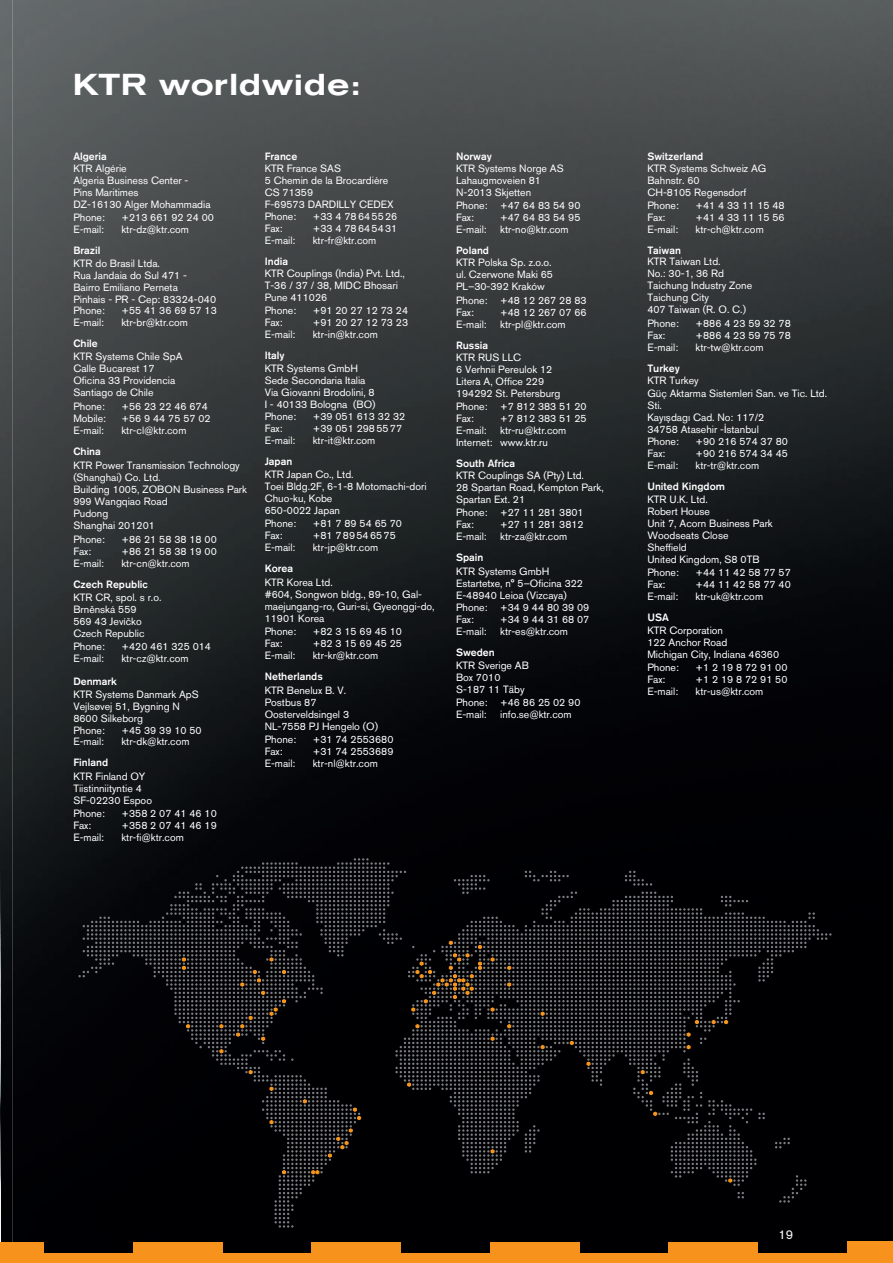
<style>
.page{position:relative;width:893px;height:1263px;background:#fff}
.page>*{position:absolute;margin:0;border:0;box-sizing:border-box;transform-origin:0 0}
.t1{font:500 expanded 30px "Akzidenz Grotesk Pro";letter-spacing:.02em;color:#fff}
.t2{font:12.75px "Akzidenz Grotesk Pro";color:#fff}
.t3{font:10.5px/12px "Akzidenz Grotesk Pro";color:#fff}
.t4{font:500 10.5px "Akzidenz Grotesk Pro";color:#fff}
</style>
<div class="page">
<img style="left:13px;top:0;width:880px;height:1253px">
<div style="left:847px;top:1242px;width:46px;height:21px;background:#f7931d"></div>
<div style="left:0;top:1253px;width:893px;height:10px;background:#f7931d"></div>
<div style="left:0;top:1243px;width:44px;height:20px;background:#f7931d"></div>
<div style="left:133px;top:1243px;width:89px;height:20px;background:#f7931d"></div>
<div style="left:312px;top:1243px;width:89px;height:20px;background:#f7931d"></div>
<div style="left:490px;top:1243px;width:89px;height:20px;background:#f7931d"></div>
<div style="left:669px;top:1243px;width:89px;height:20px;background:#f7931d"></div>
<svg style="left:78px;top:858px;width:754px;height:369px;background:#0b0b0d"></svg>
<img style="left:0;top:0;width:13px;height:1243px">
<img style="left:0;top:709px;width:1px;height:534px">
<h1 class="t1" style="left:73px;top:65px;width:289px">KTR worldwide:</h1>
<p class="t4" style="left:73px;top:149px;width:35px">Algeria</p>
<p class="t3" style="left:73px;top:162px;width:139px">KTR Algérie<br>Algeria Business Center -<br>Pins Maritimes<br>DZ-16130 Alger Mohammadia<br>Phone:<br>E-mail:</p>
<p class="t3" style="left:121px;top:211px;width:94px">+213 661 92 24 00 ktr-dz@ktr.com</p>
<p class="t4" style="left:73px;top:244px;width:29px">Brazil</p>
<p class="t3" style="left:73px;top:257px;width:144px">KTR do Brasil Ltda.<br>Rua Jandaia do Sul 471 -<br>Bairro Emiliano Perneta<br>Pinhais - PR - Cep: 83324-040<br>Phone:<br>E-mail:</p>
<p class="t3" style="left:121px;top:305px;width:97px">+55 41 36 69 57 13 ktr-br@ktr.com</p>
<p class="t4" style="left:73px;top:337px;width:26px">Chile</p>
<p class="t3" style="left:73px;top:350px;width:111px">KTR Systems Chile SpA<br>Calle Bucarest 17<br>Oficina 33 Providencia<br>Santiago de Chile</p>
<p class="t3" style="left:73px;top:401px;width:34px">Phone:<br>Mobile:<br>E-mail:</p>
<p class="t3" style="left:121px;top:401px;width:91px">+56 23 22 46 674 +56 9 44 75 57 02 ktr-cl@ktr.com</p>
<p class="t4" style="left:73px;top:445px;width:29px">China</p>
<p class="t3" style="left:73px;top:459px;width:175px">KTR Power Transmission Technology (Shanghai) Co. Ltd.<br>Building 1005, ZOBON Business Park<br>999 Wangqiao Road<br>Pudong<br>Shanghai 201201</p>
<p class="t3" style="left:73px;top:533px;width:33px">Phone:<br>Fax:<br>E-mail:</p>
<p class="t3" style="left:121px;top:533px;width:97px;text-align:justify">+86 21 58 38 18 00 +86 21 58 38 19 00 ktr-cn@ktr.com</p>
<p class="t4" style="left:73px;top:577px;width:76px">Czech Republic</p>
<p class="t3" style="left:73px;top:591px;width:90px">KTR CR, spol. s r.o.<br>Brněnská 559<br>569 43 Jevíčko<br>Czech Republic</p>
<p class="t3" style="left:73px;top:640px;width:33px">Phone:<br>E-mail:</p>
<p class="t3" style="left:121px;top:640px;width:91px">+420 461 325 014 ktr-cz@ktr.com</p>
<p class="t4" style="left:73px;top:674px;width:45px">Denmark</p>
<p class="t3" style="left:73px;top:688px;width:127px">KTR Systems Danmark ApS<br>Vejlsøvej 51, Bygning N<br>8600 Silkeborg<br>Phone:</p>
<p class="t3" style="left:121px;top:724px;width:82px">+45 39 39 10 50</p>
<p class="t3" style="left:73px;top:735px;width:32px">E-mail:</p>
<p class="t3" style="left:121px;top:735px;width:69px">ktr-dk@ktr.com</p>
<p class="t4" style="left:73px;top:755px;width:36px">Finland</p>
<p class="t3" style="left:73px;top:770px;width:80px">KTR Finland OY<br>Tiistinniityntie 4<br>SF-02230 Espoo</p>
<p class="t3" style="left:73px;top:807px;width:33px">Phone:<br>Fax:<br>E-mail:</p>
<p class="t3" style="left:121px;top:807px;width:97px;text-align:justify">+358 2 07 41 46 10 +358 2 07 41 46 19 ktr-fi@ktr.com</p>
<p class="t4" style="left:265px;top:149px;width:34px">France</p>
<p class="t3" style="left:265px;top:163px;width:131px">KTR France SAS<br>5 Chemin de la Brocardière<br>CS 71359<br>F-69573 DARDILLY CEDEX<br>Phone:<br>Fax:<br>E-mail:</p>
<p class="t3" style="left:313px;top:210px;width:86px;text-align:justify">+33 4 78 64 55 26 +33 4 78 64 54 31 ktr-fr@ktr.com</p>
<p class="t4" style="left:265px;top:254px;width:25px">India</p>
<p class="t3" style="left:265px;top:267px;width:142px">KTR Couplings (India) Pvt. Ltd.,<br>T-36 / 37 / 38, MIDC Bhosari<br>Pune 411026<br>Phone:<br>Fax:<br>E-mail:</p>
<p class="t3" style="left:313px;top:305px;width:97px;text-align:justify">+91 20 27 12 73 24 +91 20 27 12 73 23 ktr-in@ktr.com</p>
<p class="t4" style="left:265px;top:349px;width:21px">Italy</p>
<p class="t3" style="left:265px;top:362px;width:112px">KTR Systems GmbH<br>Sede Secondaria Italia<br>Via Giovanni Brodolini, 8<br>I - 40133 Bologna (BO)<br>Phone:<br>Fax:<br>E-mail:</p>
<p class="t3" style="left:313px;top:410px;width:94px">+39 051 613 32 32 +39 051 298 55 77 ktr-it@ktr.com</p>
<p class="t4" style="left:265px;top:455px;width:29px">Japan</p>
<p class="t3" style="left:265px;top:469px;width:163px">KTR Japan Co., Ltd.<br>Toei Bldg.2F, 6-1-8 Motomachi-dori<br>Chuo-ku, Kobe<br>650-0022 Japan<br>Phone:<br>Fax:<br>E-mail:</p>
<p class="t3" style="left:313px;top:518px;width:91px">+81 7 89 54 65 70 +81 7 89 54 65 75 ktr-jp@ktr.com</p>
<p class="t4" style="left:265px;top:562px;width:30px">Korea</p>
<p class="t3" style="left:265px;top:576px;width:172px">KTR Korea Ltd.<br>#604, Songwon bldg., 89-10, Gal&shy;maejungang-ro, Guri-si, Gyeonggi-do,<br>11901 Korea</p>
<p class="t3" style="left:265px;top:626px;width:33px">Phone:<br>Fax:<br>E-mail:</p>
<p class="t3" style="left:313px;top:626px;width:91px;text-align:justify">+82 3 15 69 45 10 +82 3 15 69 45 25 ktr-kr@ktr.com</p>
<p class="t4" style="left:265px;top:670px;width:60px">Netherlands</p>
<p class="t3" style="left:265px;top:684px;width:115px">KTR Benelux B. V.<br>Postbus 87<br>Oosterveldsingel 3<br>NL-7558 PJ Hengelo (O)</p>
<p class="t3" style="left:265px;top:733px;width:33px">Phone:<br>Fax:<br>E-mail:</p>
<p class="t3" style="left:313px;top:733px;width:82px;text-align:justify">+31 74 2553680 +31 74 2553689 ktr-nl@ktr.com</p>
<p class="t4" style="left:456px;top:149px;width:37px">Norway</p>
<p class="t3" style="left:456px;top:162px;width:109px">KTR Systems Norge AS<br>Lahaugmoveien 81<br>N-2013 Skjetten<br>Phone:<br>Fax:<br>E-mail:</p>
<p class="t3" style="left:500px;top:199px;width:82px;text-align:justify">+47 64 83 54 90 +47 64 83 54 95 ktr-no@ktr.com</p>
<p class="t4" style="left:456px;top:243px;width:35px">Poland</p>
<p class="t3" style="left:456px;top:257px;width:99px">KTR Polska Sp. z.o.o. ul. Czerwone Maki 65<br>PL–30-392 Kraków</p>
<p class="t3" style="left:456px;top:294px;width:33px">Phone:<br>Fax:<br>E-mail:</p>
<p class="t3" style="left:500px;top:294px;width:88px;text-align:justify">+48 12 267 28 83 +48 12 267 07 66 ktr-pl@ktr.com</p>
<p class="t4" style="left:456px;top:339px;width:34px">Russia</p>
<p class="t3" style="left:456px;top:351px;width:106px">KTR RUS LLC<br>6 Verhnii Pereulok 12<br>Litera A, Office 229<br>194292 St. Petersburg<br>Phone:<br>Fax:<br>E-mail:<br>Internet:</p>
<p class="t3" style="left:500px;top:400px;width:88px">+7 812 383 51 20 +7 812 383 51 25 ktr-ru@ktr.com www.ktr.ru</p>
<p class="t4" style="left:456px;top:457px;width:61px">South Africa</p>
<p class="t3" style="left:456px;top:469px;width:149px">KTR Couplings SA (Pty) Ltd.<br>28 Spartan Road, Kempton Park,<br>Spartan Ext. 21<br>Phone:<br>Fax:<br>E-mail:</p>
<p class="t3" style="left:500px;top:507px;width:85px;text-align:justify">+27 11 281 3801 +27 11 281 3812 ktr-za@ktr.com</p>
<p class="t4" style="left:456px;top:551px;width:29px">Spain</p>
<p class="t3" style="left:456px;top:565px;width:129px">KTR Systems GmbH<br>Estartetxe, n° 5–Oficina 322<br>E-48940 Leioa (Vizcaya)<br>Phone:<br>Fax:<br>E-mail:</p>
<p class="t3" style="left:500px;top:601px;width:91px;text-align:justify">+34 9 44 80 39 09 +34 9 44 31 68 07 ktr-es@ktr.com</p>
<p class="t4" style="left:456px;top:645px;width:40px">Sweden</p>
<p class="t3" style="left:456px;top:659px;width:74px">KTR Sverige AB<br>Box 7010<br>S-187 11 Täby<br>Phone:<br>E-mail:</p>
<p class="t3" style="left:500px;top:696px;width:82px">+46 86 25 02 90 info.se@ktr.com</p>
<p class="t4" style="left:647px;top:149px;width:57px">Switzerland</p>
<p class="t3" style="left:647px;top:162px;width:121px">KTR Systems Schweiz AG<br>Bahnstr. 60<br>CH-8105 Regensdorf<br>Phone:<br>Fax:<br>E-mail:</p>
<p class="t3" style="left:695px;top:199px;width:91px;text-align:justify">+41 4 33 11 15 48 +41 4 33 11 15 56 ktr-ch@ktr.com</p>
<p class="t4" style="left:647px;top:243px;width:35px">Taiwan</p>
<p class="t3" style="left:647px;top:256px;width:106px">KTR Taiwan Ltd.<br>No.: 30-1, 36 Rd<br>Taichung Industry Zone<br>Taichung City<br>407 Taiwan (R. O. C.)</p>
<p class="t3" style="left:647px;top:317px;width:33px">Phone:<br>Fax:<br>E-mail:</p>
<p class="t3" style="left:695px;top:317px;width:97px;text-align:justify">+886 4 23 59 32 78 +886 4 23 59 75 78 ktr-tw@ktr.com</p>
<p class="t4" style="left:647px;top:362px;width:34px">Turkey</p>
<p class="t3" style="left:647px;top:375px;width:181px">KTR Turkey<br>Güç Aktarma Sistemleri San. ve Tic. Ltd.<br>Sti.<br>Kayışdagı Cad. No: 117/2<br>34758 Atasehir -İstanbul<br>Phone:<br>Fax:<br>E-mail:</p>
<p class="t3" style="left:695px;top:435px;width:94px;text-align:justify">+90 216 574 37 80 +90 216 574 34 45 ktr-tr@ktr.com</p>
<p class="t4" style="left:647px;top:479px;width:79px">United Kingdom</p>
<p class="t3" style="left:647px;top:493px;width:127px">KTR U.K. Ltd.<br>Robert House<br>Unit 7, Acorn Business Park<br>Woodseats Close<br>Sheffield<br>United Kingdom, S8 0TB<br>Phone:<br>Fax:<br>E-mail:</p>
<p class="t3" style="left:695px;top:566px;width:97px;text-align:justify">+44 11 42 58 77 57 +44 11 42 58 77 40 ktr-uk@ktr.com</p>
<p class="t4" style="left:647px;top:610px;width:23px">USA</p>
<p class="t3" style="left:647px;top:624px;width:133px">KTR Corporation<br>122 Anchor Road<br>Michigan City, Indiana 46360<br>Phone:<br>Fax:<br>E-mail:</p>
<p class="t3" style="left:695px;top:661px;width:94px;text-align:justify">+1 2 19 8 72 91 00 +1 2 19 8 72 91 50 ktr-us@ktr.com</p>
<p class="t2" style="left:778px;top:1226px;width:16px">19</p>
</div>
